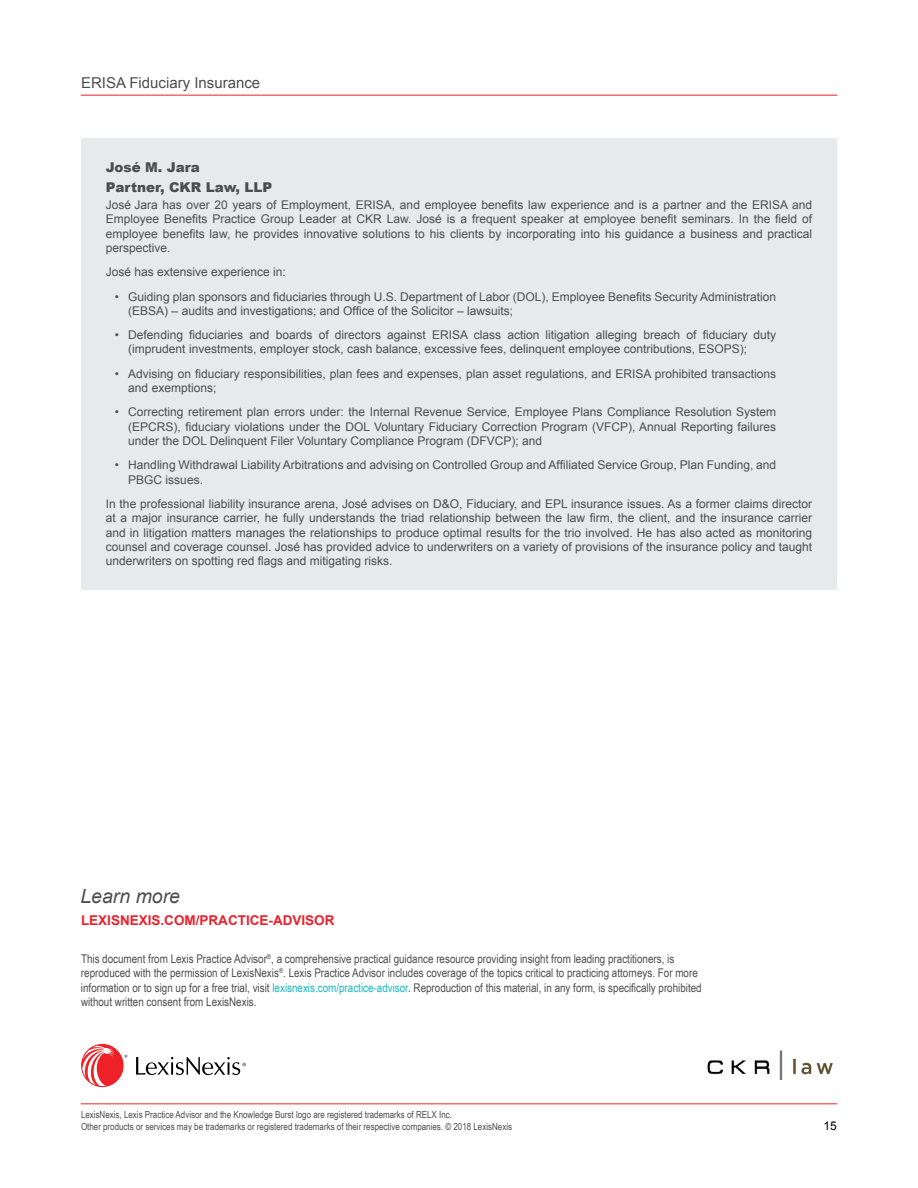
<style>
.page{position:relative;width:918px;height:1188px;background:#fff}
.page>*{position:absolute;margin:0;border:0;box-sizing:border-box;transform-origin:0 0}
.t1{font:italic 19.5px "Arial";color:#4d4d4f}
.t2{font:15px "Arial";color:#4d4d4f}
.t3{font:700 13.5px "Arial";color:#eb212e}
.t4{font:900 13.5px/19.2px "Arial";color:#4d4d4f}
.t5{font:12px/14.4px "Arial";color:#4d4d4f}
.t6{font:12px/14.4px "Arial Narrow";color:#4d4d4f}
.t7{font:12px "Arial";color:#000}
.t8{font:9.75px/12px "Arial Narrow";color:#4d4d4f}
.s1{color:#18b8c1}
</style>
<div class="page">
<hr style="left:81px;top:1104px;width:756px;height:1px;background:#ed2127">
<hr style="left:81px;top:95px;width:756px;height:1px;background:#ed2127">
<img style="left:707px;top:1050px;width:126px;height:30px">
<svg style="left:81px;top:1044px;width:46px;height:43px"></svg>
<svg style="left:136px;top:1057px;width:110px;height:18px"></svg>
<div style="left:81px;top:138px;width:756px;height:452px;background:#e7e9ea"></div>
<p class="t2" style="left:81px;top:73px;width:181px">ERISA Fiduciary Insurance</p>
<p class="t4" style="left:106px;top:158px;width:168px">José M. Jara<br>Partner, CKR Law, LLP</p>
<p class="t5" style="left:106px;top:198px;width:708px;text-align:justify">José Jara has over 20 years of Employment, ERISA, and employee benefits law experience and is a partner and the ERISA and Employee Benefits Practice Group Leader at CKR Law. José is a frequent speaker at employee benefit seminars. In the field of employee benefits law, he provides innovative solutions to his clients by incorporating into his guidance a business and practical perspective.</p>
<p class="t5" style="left:106px;top:265px;width:182px">José has extensive experience in:</p>
<p class="t5" style="left:128px;top:289px;width:649px;text-indent:-14px">• Guiding plan sponsors and fiduciaries through U.S. Department of Labor (DOL), Employee Benefits Security Administration (EBSA) – audits and investigations; and Office of the Solicitor – lawsuits;</p>
<p class="t5" style="left:128px;top:328px;width:649px;text-indent:-14px">• Defending fiduciaries and boards of directors against ERISA class action litigation alleging breach of fiduciary duty (imprudent investments, employer stock, cash balance, excessive fees, delinquent employee contributions, ESOPS);</p>
<p class="t5" style="left:128px;top:366px;width:649px;text-indent:-14px">• Advising on fiduciary responsibilities, plan fees and expenses, plan asset regulations, and ERISA prohibited transactions and exemptions;</p>
<p class="t5" style="left:128px;top:405px;width:649px;text-align:justify;text-indent:-14px">• Correcting retirement plan errors under: the Internal Revenue Service, Employee Plans Compliance Resolution System (EPCRS), fiduciary violations under the DOL Voluntary Fiduciary Correction Program (VFCP), Annual Reporting failures under the DOL Delinquent Filer Voluntary Compliance Program (DFVCP); and</p>
<p class="t5" style="left:128px;top:458px;width:649px;text-indent:-14px">• Handling Withdrawal Liability Arbitrations and advising on Controlled Group and Affiliated Service Group, Plan Funding, and<br>PBGC issues.</p>
<p class="t5" style="left:106px;top:496px;width:708px;text-align:justify">In the professional liability insurance arena, José advises on D&amp;O, Fiduciary, and EPL insurance issues. As a former claims director at a major insurance carrier, he fully understands the triad relationship between the law firm, the client, and the insurance carrier and in litigation matters manages the relationships to produce optimal results for the trio involved. He has also acted as monitoring counsel and coverage counsel. José has provided advice to underwriters on a variety of provisions of the insurance policy and taught underwriters on spotting red flags and mitigating risks.</p>
<h1 class="t1" style="left:80px;top:884px;width:101px">Learn more</h1>
<p class="t3" style="left:81px;top:911px;width:255px">LEXISNEXIS.COM/PRACTICE-ADVISOR</p>
<p class="t6" style="left:81px;top:951px;width:622px">This document from Lexis Practice Advisor<sup>®</sup>, a comprehensive practical guidance resource providing insight from leading practitioners, is reproduced with the permission of LexisNexis<sup>®</sup>. Lexis Practice Advisor includes coverage of the topics critical to practicing attorneys. For more information or to sign up for a free trial, visit <span class="s1">lexisnexis.com/practice-advisor</span>. Reproduction of this material, in any form, is specifically prohibited without written consent from LexisNexis.</p>
<p class="t8" style="left:81px;top:1108px;width:433px">LexisNexis, Lexis Practice Advisor and the Knowledge Burst logo are registered trademarks of RELX Inc.<br>Other products or services may be trademarks or registered trademarks of their respective companies. © 2018 LexisNexis</p>
<p class="t7" style="left:824px;top:1118px;width:15px">15</p>
</div>
